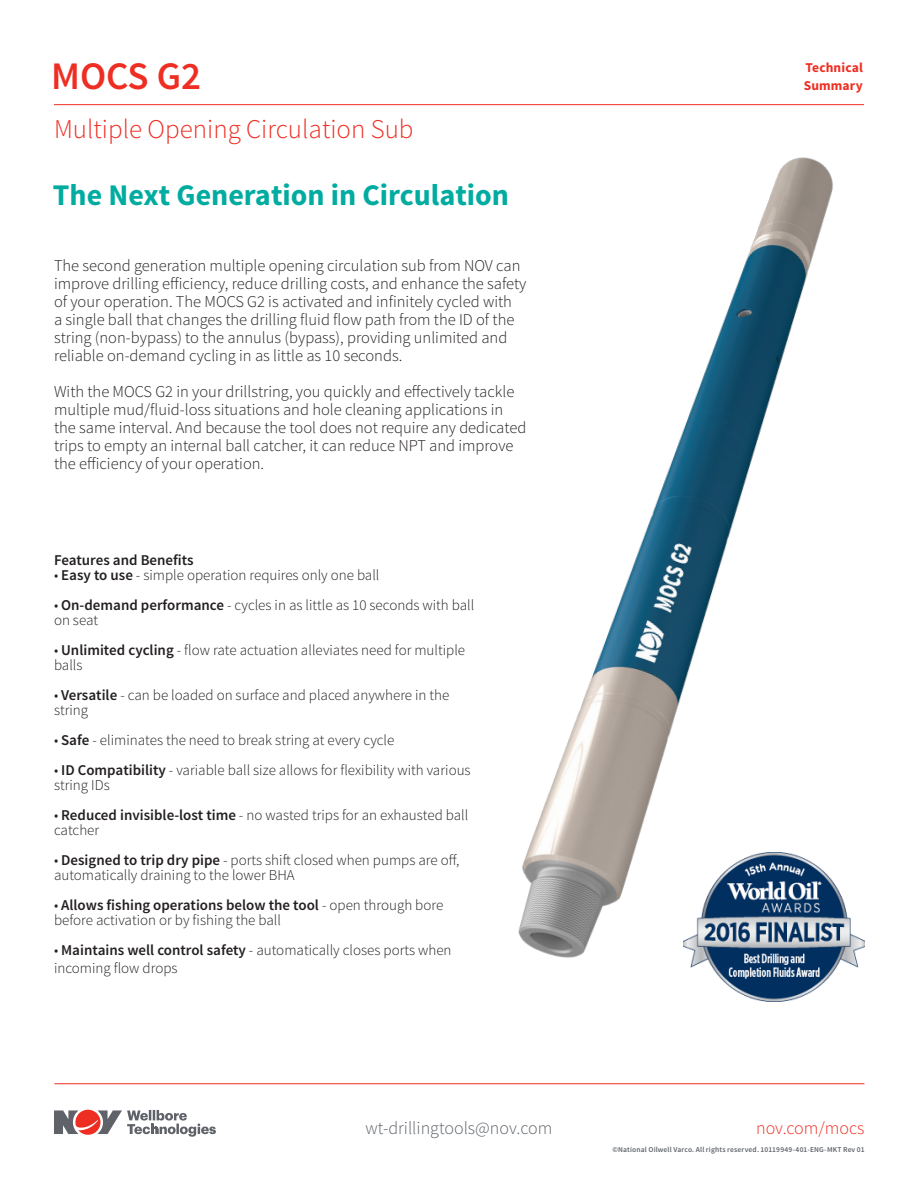
<style>
.page{position:relative;width:918px;height:1188px;background:#fff}
.page>*{position:absolute;margin:0;border:0;box-sizing:border-box;transform-origin:0 0}
.t1{font:600 39px "Source Sans Pro";color:#ee2e22}
.t2{font:700 30px "Source Sans Pro";color:#00aca0}
.t3{font:300 27px "Source Sans Pro";color:#ee2e22}
.t4{font:300 18px "Source Sans Pro";color:#5f6369}
.t5{font:300 18px "Source Sans Pro";color:#ee2e22}
.t6{font:300 16.5px/18px "Source Sans Pro";color:#231f20}
.t7{font:300 15px/15px "Source Sans Pro";color:#231f20}
.t8{font:600 15px "Source Sans Pro";color:#231f20}
.Body_Text_Semibold{font:700 13.5px "Source Sans Pro";letter-spacing:.01em;color:#ee2e22}
.t9{font:600 7.5px "Source Sans Pro";letter-spacing:.02em;color:#5f6369}
.s1{font-weight:600}
</style>
<div class="page">
<hr style="left:54px;top:1083px;width:810px;height:1px;background:#ee2e22">
<svg style="left:54px;top:1110px;width:162px;height:27px"></svg>
<img style="left:518px;top:157px;width:347px;height:801px">
<hr style="left:54px;top:104px;width:810px;height:1px;background:#ee2e22">
<img style="left:683px;top:831px;width:181px;height:171px">
<p class="t1" style="left:51px;top:52px;width:151px">MOCS G2</p>
<p class="t3" style="left:54px;top:113px;width:361px">Multiple Opening Circulation Sub</p>
<p class="t2" style="left:53px;top:176px;width:458px">The Next Generation in Circulation</p>
<p class="t6" style="left:54px;top:256px;width:474px">The second generation multiple opening circulation sub from NOV can improve drilling efficiency, reduce drilling costs, and enhance the safety of your operation. The MOCS G2 is activated and infinitely cycled with<br>a single ball that changes the drilling fluid flow path from the ID of the string (non-bypass) to the annulus (bypass), providing unlimited and reliable on-demand cycling in as little as 10 seconds.</p>
<p class="t6" style="left:54px;top:382px;width:474px">With the MOCS G2 in your drillstring, you quickly and effectively tackle multiple mud/fluid-loss situations and hole cleaning applications in the same interval. And because the tool does not require any dedicated trips to empty an internal ball catcher, it can reduce NPT and improve the efficiency of your operation.</p>
<p class="t8" style="left:54px;top:551px;width:141px">Features and Benefits</p>
<p class="t7" style="left:54px;top:568px;width:327px">• <span class="s1">Easy to use</span> - simple operation requires only one ball</p>
<p class="t7" style="left:54px;top:598px;width:422px">• <span class="s1">On-demand performance</span> - cycles in as little as 10 seconds with ball on seat</p>
<p class="t7" style="left:54px;top:643px;width:413px">• <span class="s1">Unlimited cycling</span> - flow rate actuation alleviates need for multiple balls</p>
<p class="t7" style="left:54px;top:688px;width:397px">• <span class="s1">Versatile</span> - can be loaded on surface and placed anywhere in the string</p>
<p class="t7" style="left:54px;top:733px;width:342px">• <span class="s1">Safe</span> - eliminates the need to break string at every cycle</p>
<p class="t7" style="left:54px;top:763px;width:418px">• <span class="s1">ID Compatibility</span> - variable ball size allows for flexibility with various string IDs</p>
<p class="t7" style="left:54px;top:808px;width:416px">• <span class="s1">Reduced invisible-lost time</span> - no wasted trips for an exhausted ball catcher</p>
<p class="t7" style="left:54px;top:853px;width:407px">• <span class="s1">Designed to trip dry pipe</span> - ports shift closed when pumps are off, automatically draining to the lower BHA</p>
<p class="t7" style="left:54px;top:898px;width:391px">• <span class="s1">Allows fishing operations below the tool</span> - open through bore before activation or by fishing the ball</p>
<p class="t7" style="left:54px;top:942px;width:399px;line-height:18px">• <span class="s1">Maintains well control safety</span> - automatically closes ports when incoming flow drops</p>
<p class="Body_Text_Semibold" style="left:805px;top:59px;width:59px">Technical</p>
<p class="Body_Text_Semibold" style="left:804px;top:77px;width:61px">Summary</p>
<p class="t4" style="left:365px;top:1117px;width:188px">wt-drillingtools@nov.com</p>
<p class="t5" style="left:756px;top:1117px;width:110px">nov.com/mocs</p>
<p class="t9" style="left:612px;top:1145px;width:254px">©National Oilwell Varco. All rights reserved. 10119949-401-ENG-MKT Rev 01</p>
</div>
